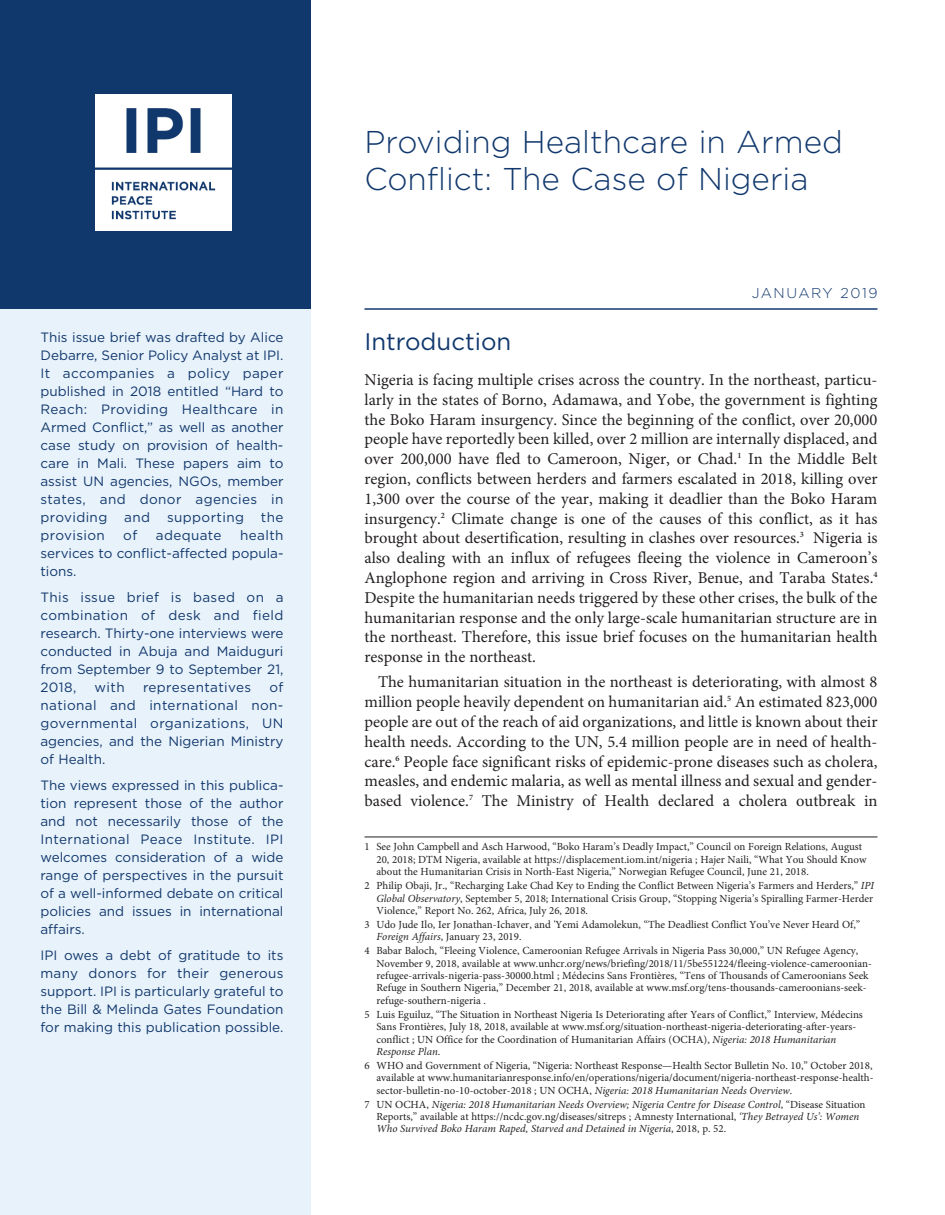
<style>
.page{position:relative;width:945px;height:1215px;background:#fff}
.page>*{position:absolute;margin:0;border:0;box-sizing:border-box;transform-origin:0 0}
.t1{font:300 31.5px/37.8px "Gotham";color:#11386d}
.t2{font:24px "Gotham";color:#11386d}
.t3{font:16.5px/19.8px "Minion Pro";color:#231f20;text-align:justify}
.t4{font:300 14.25px "Gotham";letter-spacing:.105em;color:#11386d}
.t5{font:13.5px/18px "Gotham";color:#11386d;text-align:justify}
.t6{font:13.5px "Gotham";letter-spacing:.03em;color:#11386d}
.t7{font:10.8px/12.3px "Minion Pro";color:#231f20}
.t8{font:italic 10.8px/12.3px "Minion Pro";color:#231f20}
.s1{font-style:italic}
.s2{font-style:normal}
</style>
<div class="page">
<div style="left:0;top:309px;width:310px;height:906px;background:#e8f2fa"></div>
<div style="left:0;top:0;width:310px;height:309px;background:#11386d"></div>
<img style="left:95px;top:94px;width:136px;height:137px">
<hr style="left:364px;top:308px;width:514px;height:2px;background:#11386d">
<hr style="left:364px;top:837px;width:514px;height:1px;background:#231f20">
<p class="t5" style="left:40px;top:328px;width:245px">This issue brief was drafted by Alice Debarre, Senior Policy Analyst at IPI.<br>It accompanies a policy paper published in 2018 entitled “Hard to Reach: Providing Healthcare in Armed Conflict,” as well as another case study on provision of health&shy;care in Mali. These papers aim to assist UN agencies, NGOs, member states, and donor agencies in providing</p>
<p class="t5" style="left:124px;top:508px;width:27px">and</p>
<p class="t6" style="left:167px;top:509px;width:78px">supporting</p>
<p class="t5" style="left:261px;top:508px;width:24px">the</p>
<p class="t6" style="left:41px;top:527px;width:66px">provision</p>
<p class="t5" style="left:123px;top:526px;width:16px">of</p>
<p class="t6" style="left:156px;top:527px;width:67px">adequate</p>
<p class="t5" style="left:41px;top:526px;width:245px;text-indent:200px">health services to conflict-affected popula&shy;tions.</p>
<p class="t5" style="left:41px;top:588px;width:245px">This issue brief is based on a combination of desk and field research. Thirty-one interviews were conducted in Abuja and Maiduguri from September 9 to September 21, 2018,</p>
<p class="t5" style="left:41px;top:678px;width:245px;text-indent:229px">of national and international non&shy;governmental organizations, UN agencies, and the Nigerian Ministry of Health.</p>
<p class="t5" style="left:41px;top:776px;width:245px">The views expressed in this publica&shy;tion represent those of the author and not necessarily those of the International Peace Institute. IPI welcomes consideration of a wide range of perspectives in the pursuit of a well-informed debate on critical policies and issues in international affairs.</p>
<p class="t5" style="left:40px;top:946px;width:245px">IPI owes a debt of gratitude to its many donors for their generous support. IPI is particularly grateful to the Bill &amp; Melinda Gates Foundation for making this publication possible.</p>
<p class="t5" style="left:95px;top:678px;width:32px">with</p>
<p class="t6" style="left:143px;top:679px;width:110px">representatives</p>
<h1 class="t1" style="left:364px;top:123px;width:480px">Providing Healthcare in Armed<br>Conflict: The Case of Nigeria</h1>
<h3 class="t4" style="left:752px;top:285px;width:127px">JANUARY 2019</h3>
<h2 class="t2" style="left:364px;top:328px;width:148px">Introduction</h2>
<p class="t3" style="left:364px;top:371px;width:515px">Nigeria is facing multiple crises across the country. In the northeast, particu&shy;larly in the states of Borno, Adamawa, and Yobe, the government is fighting the Boko Haram insurgency. Since the beginning of the conflict, over 20,000 people have reportedly been killed, over 2 million are internally displaced, and over 200,000 have fled to Cameroon, Niger, or Chad.<sup>1</sup> In the Middle Belt region, conflicts between herders and farmers escalated in 2018, killing over 1,300 over the course of the year, making it deadlier than the Boko Haram insurgency.<sup>2</sup> Climate change is one of the causes of this conflict, as it has brought about desertification, resulting in clashes over resources.<sup>3</sup> Nigeria is also dealing with an influx of refugees fleeing the violence in Cameroon’s Anglophone region and arriving in Cross River, Benue, and Taraba States.<sup>4<br></sup>Despite the humanitarian needs triggered by these other crises, the bulk of the humanitarian response and the only large-scale humanitarian structure are in the northeast. Therefore, this issue brief focuses on the humanitarian health response in the northeast.</p>
<p class="t3" style="left:364px;top:674px;width:515px;text-indent:14px">The humanitarian situation in the northeast is deteriorating, with almost 8 million people heavily dependent on humanitarian aid.<sup>5</sup> An estimated 823,000 people are out of the reach of aid organizations, and little is known about their health needs. According to the UN, 5.4 million people are in need of health&shy;care.<sup>6</sup> People face significant risks of epidemic-prone diseases such as cholera, measles, and endemic malaria, as well as mental illness and sexual and gender&shy;based violence.<sup>7</sup> The Ministry of Health declared a cholera outbreak in</p>
<p class="t7" style="left:376px;top:842px;width:491px;text-indent:-12px">1 See John Campbell and Asch Harwood, “Boko Haram’s Deadly Impact,” Council on Foreign Relations, August<br>20, 2018; DTM Nigeria, available at https://displacement.iom.int/nigeria ; Hajer Naili, “What You Should Know about the Humanitarian Crisis in North-East Nigeria,” Norwegian Refugee Council, June 21, 2018.</p>
<p class="t7" style="left:376px;top:881px;width:499px;text-align:justify;text-indent:-12px">2 Philip Obaji, Jr., “Recharging Lake Chad Key to Ending the Conflict Between Nigeria’s Farmers and Herders,” <span class="s1">IPI Global Observatory</span>, September 5, 2018; International Crisis Group, “Stopping Nigeria’s Spiralling Farmer-Herder Violence,” Report No. 262, Africa, July 26, 2018.</p>
<p class="t7" style="left:376px;top:919px;width:485px;text-indent:-12px">3 Udo Jude Ilo, Ier Jonathan-Ichaver, and 'Yemi Adamolekun, “The Deadliest Conflict You’ve Never Heard Of,”<br><span class="s1">Foreign Affairs</span>, January 23, 2019.</p>
<p class="t7" style="left:376px;top:946px;width:497px;text-indent:-12px">4 Babar Baloch, “Fleeing Violence, Cameroonian Refugee Arrivals in Nigeria Pass 30,000,” UN Refugee Agency, November 9, 2018, available at www.unhcr.org/news/briefing/2018/11/5be551224/fleeing-violence-cameroonian&shy;refugee-arrivals-nigeria-pass-30000.html ; Médecins Sans Frontières, “Tens of Thousands of Cameroonians Seek Refuge in Southern Nigeria,” December 21, 2018, available at www.msf.org/tens-thousands-cameroonians-seek&shy;refuge-southern-nigeria .</p>
<p class="t7" style="left:376px;top:1009px;width:488px;text-indent:-12px">5 Luis Eguiluz, “The Situation in Northeast Nigeria Is Deteriorating after Years of Conflict,” Interview, Médecins Sans Frontières, July 18, 2018, available at www.msf.org/situation-northeast-nigeria-deteriorating-after-years&shy;conflict ; UN Office for the Coordination of Humanitarian Affairs (OCHA), <span class="s1">Nigeria: 2018 Humanitarian Response Plan</span>.</p>
<p class="t7" style="left:376px;top:1060px;width:499px;text-align:justify;text-indent:-12px">6 WHO and Government of Nigeria, “Nigeria: Northeast Response—Health Sector Bulletin No. 10,” October 2018, available at www.humanitarianresponse.info/en/operations/nigeria/document/nigeria-northeast-response-health&shy;sector-bulletin-no-10-october-2018 ; UN OCHA, <span class="s1">Nigeria: 2018 Humanitarian Needs Overview</span>.</p>
<p class="t8" style="left:376px;top:1099px;width:491px;text-indent:-12px"><span class="s2">7 UN OCHA,</span> Nigeria: 2018 Humanitarian Needs Overview; Nigeria Centre for Disease Control<span class="s2">, “Disease Situation<br>Reports,” available at https://ncdc.gov.ng/diseases/sitreps ; Amnesty International,</span> ‘They Betrayed Us’: Women<br>Who Survived Boko Haram Raped, Starved and Detained in Nigeria<span class="s2">, 2018, p. 52.</span></p>
</div>
